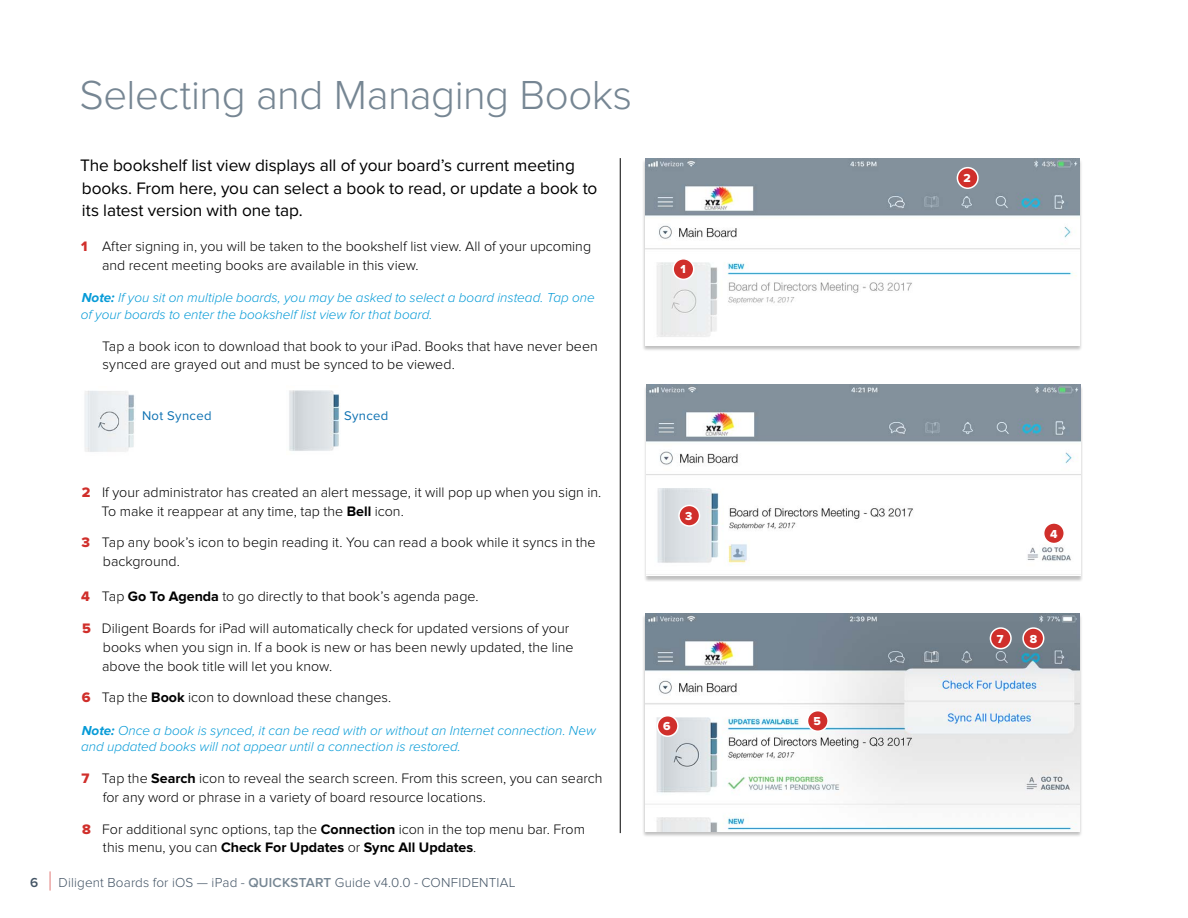
<style>
.page{position:relative;width:1188px;height:918px;background:#fff}
.page>*{position:absolute;margin:0;border:0;box-sizing:border-box;transform-origin:0 0}
.t1{font:300 42px "Proxima Nova";letter-spacing:-.015em;color:#768693}
.t2{font:17.25px/22.5px "Proxima Nova";letter-spacing:-.005em;color:#000}
.t3{font:300 14.25px/18.8px "Proxima Nova";color:#000}
.t4{font:italic 300 13.5px/16.5px "Proxima Nova";color:#079bd7}
.t5{font:300 13.5px "Proxima Nova";letter-spacing:.01em;color:#435465}
.t6{font:13.05px "Proxima Nova";letter-spacing:.025em;color:#0d71b2}
.t7{font:12px "Proxima Nova Extrabld";color:#fff}
.s1{font-family:"Proxima Nova Extrabld";font-weight:400;color:#d02f2b}
.s2{font-weight:700}
.s3{font-weight:600}
.s4{font-size:27px;color:#d02f2b}
.s5{font-weight:600;color:#768693}
</style>
<div class="page">
<div style="left:642px;top:159px;width:441px;height:193px;background:#000;opacity:.25"></div>
<img style="left:645px;top:159px;width:435px;height:187px">
<div style="left:642px;top:614px;width:441px;height:223px;background:#000;opacity:.25"></div>
<img style="left:645px;top:614px;width:435px;height:218px">
<div style="left:644px;top:385px;width:439px;height:197px;background:#000;opacity:.25"></div>
<img style="left:647px;top:385px;width:433px;height:191px">
<div style="left:673px;top:259px;width:21px;height:20px;background:#d02f2b;border-radius:50%"></div>
<div style="left:672px;top:258px;width:22px;height:22px;border:2px solid #fff;border-radius:50%"></div>
<div style="left:679px;top:505px;width:21px;height:21px;background:#d02f2b;border-radius:50%"></div>
<div style="left:678px;top:505px;width:22px;height:22px;border:2px solid #fff;border-radius:50%"></div>
<div style="left:1044px;top:523px;width:20px;height:21px;background:#d02f2b;border-radius:50%"></div>
<div style="left:1043px;top:522px;width:22px;height:22px;border:2px solid #fff;border-radius:50%"></div>
<div style="left:657px;top:716px;width:21px;height:20px;background:#d02f2b;border-radius:50%"></div>
<div style="left:657px;top:715px;width:22px;height:22px;border:2px solid #fff;border-radius:50%"></div>
<div style="left:990px;top:628px;width:21px;height:21px;background:#d02f2b;border-radius:50%"></div>
<div style="left:990px;top:627px;width:22px;height:22px;border:2px solid #fff;border-radius:50%"></div>
<div style="left:957px;top:168px;width:21px;height:20px;background:#d02f2b;border-radius:50%"></div>
<div style="left:957px;top:167px;width:22px;height:22px;border:2px solid #fff;border-radius:50%"></div>
<div style="left:808px;top:711px;width:20px;height:20px;background:#d02f2b;border-radius:50%"></div>
<div style="left:807px;top:710px;width:22px;height:22px;border:2px solid #fff;border-radius:50%"></div>
<div style="left:1023px;top:628px;width:21px;height:21px;background:#d02f2b;border-radius:50%"></div>
<div style="left:1022px;top:627px;width:22px;height:22px;border:2px solid #fff;border-radius:50%"></div>
<img style="left:84px;top:391px;width:51px;height:61px">
<img style="left:289px;top:390px;width:51px;height:61px">
<hr style="left:620px;top:158px;width:1px;height:675px;background:#000">
<h1 class="t1" style="left:79px;top:71px;width:554px">Selecting and Managing Books</h1>
<p class="t2" style="left:80px;top:155px;width:519px">The bookshelf list view displays all of your board’s current meeting books. From here, you can select a book to read, or update a book to its latest version with one tap.</p>
<p class="t3" style="left:102px;top:237px;width:491px;text-indent:-21px"><span class="s1">1</span> After signing in, you will be taken to the bookshelf list view. All of your upcoming and recent meeting books are available in this view.</p>
<p class="t4" style="left:81px;top:290px;width:515px"><span class="s2">Note:</span> If you sit on multiple boards, you may be asked to select a board instead. Tap one of your boards to enter the bookshelf list view for that board.</p>
<p class="t3" style="left:102px;top:337px;width:497px">Tap a book icon to download that book to your iPad. Books that have never been synced are grayed out and must be synced to be viewed.</p>
<p class="t6" style="left:142px;top:409px;width:71px">Not Synced</p>
<p class="t6" style="left:344px;top:409px;width:46px">Synced</p>
<p class="t3" style="left:101px;top:483px;width:502px;text-indent:-20px"><span class="s1">2</span> If your administrator has created an alert message, it will pop up when you sign in.<br>To make it reappear at any time, tap the <span class="s2">Bell</span> icon.</p>
<p class="t3" style="left:103px;top:533px;width:494px;text-indent:-21px"><span class="s1">3</span> Tap any book’s icon to begin reading it. You can read a book while it syncs in the background.</p>
<p class="t3" style="left:81px;top:588px;width:399px"><span class="s1">4</span> Tap <span class="s2">Go To Agenda</span> to go directly to that book’s agenda page.</p>
<p class="t3" style="left:102px;top:619px;width:473px;text-indent:-20px"><span class="s1">5</span> Diligent Boards for iPad will automatically check for updated versions of your books when you sign in. If a book is new or has been newly updated, the line above the book title will let you know.</p>
<p class="t3" style="left:82px;top:688px;width:311px"><span class="s1">6</span> Tap the <span class="s2">Book</span> icon to download these changes.</p>
<p class="t4" style="left:81px;top:722px;width:516px"><span class="s2">Note:</span> Once a book is synced, it can be read with or without an Internet connection. New and updated books will not appear until a connection is restored.</p>
<p class="t3" style="left:103px;top:769px;width:501px;text-indent:-21px"><span class="s1">7</span> Tap the <span class="s2">Search</span> icon to reveal the search screen. From this screen, you can search for any word or phrase in a variety of board resource locations.</p>
<p class="t3" style="left:103px;top:820px;width:483px;text-indent:-21px"><span class="s1">8</span> For additional sync options, tap the <span class="s2">Connection</span> icon in the top menu bar. From this menu, you can <span class="s2">Check For Updates</span> or <span class="s2">Sync All Updates</span>.</p>
<p class="t5" style="left:30px;top:874px;width:487px"><span class="s3">6</span> <span class="s4">|</span> Diligent Boards for iOS — iPad - <span class="s5">QUICKSTART</span> Guide v4.0.0 - CONFIDENTIAL</p>
<p class="t7" style="left:681px;top:262px;width:7px">1</p>
<p class="t7" style="left:685px;top:509px;width:9px">3</p>
<p class="t7" style="left:663px;top:719px;width:9px">6</p>
<p class="t7" style="left:814px;top:714px;width:9px">5</p>
<p class="t7" style="left:963px;top:171px;width:9px">2</p>
<p class="t7" style="left:1050px;top:527px;width:9px">4</p>
<p class="t7" style="left:997px;top:632px;width:8px">7</p>
<p class="t7" style="left:1030px;top:632px;width:9px">8</p>
</div>
